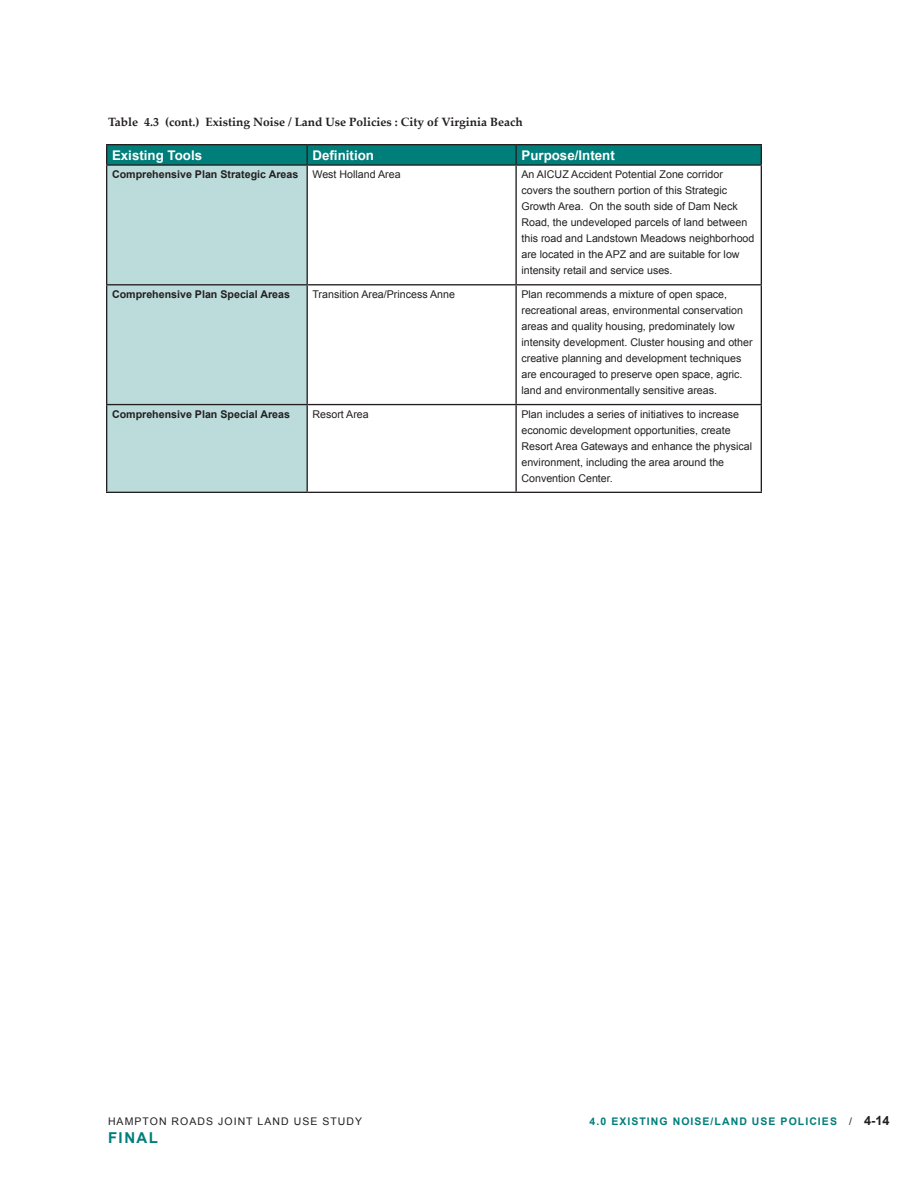
<style>
.page{position:relative;width:918px;height:1188px;background:#fff}
.page>*{position:absolute;margin:0;border:0;box-sizing:border-box;transform-origin:0 0}
.t1{font:700 15px "Arial";letter-spacing:.1em;color:#007e7a}
.t2{font:700 13.35px "Arial";color:#fff}
.t3{font:700 12px "Palatino Linotype";color:#231f20}
.t4{font:10.65px/16px "Arial";color:#231f20}
.t5{font:700 10.65px "Arial";color:#231f20}
.t6{font:700 10.5px "Arial";letter-spacing:.1em;color:#007e7a}
.t7{font:10.5px "Arial";letter-spacing:.1em;color:#231f20}
.s1{font-weight:400;color:#231f20}
.s2{font-size:12.75px;color:#231f20}
</style>
<div class="page">
<div style="left:107px;top:166px;width:200px;height:326px;background:#bcdbdb"></div>
<svg style="left:308px;top:166px;width:453px;height:326px"></svg>
<hr style="left:106px;top:144px;width:201px;height:1px;background:#231f20">
<hr style="left:307px;top:144px;width:209px;height:1px;background:#231f20">
<hr style="left:516px;top:144px;width:246px;height:1px;background:#231f20">
<div style="left:106px;top:145px;width:656px;height:19px;background:#007e7a"></div>
<hr style="left:106px;top:164px;width:201px;height:2px;background:#231f20">
<hr style="left:106px;top:166px;width:1px;height:118px;background:#231f20">
<hr style="left:307px;top:164px;width:209px;height:2px;background:#231f20">
<hr style="left:307px;top:166px;width:1px;height:118px;background:#231f20">
<hr style="left:516px;top:164px;width:246px;height:2px;background:#231f20">
<hr style="left:515px;top:166px;width:2px;height:118px;background:#231f20">
<hr style="left:761px;top:166px;width:1px;height:118px;background:#231f20">
<hr style="left:106px;top:284px;width:201px;height:1px;background:#231f20">
<hr style="left:106px;top:285px;width:1px;height:119px;background:#231f20">
<hr style="left:307px;top:284px;width:209px;height:1px;background:#231f20">
<hr style="left:307px;top:285px;width:1px;height:119px;background:#231f20">
<hr style="left:516px;top:284px;width:246px;height:1px;background:#231f20">
<hr style="left:515px;top:285px;width:2px;height:119px;background:#231f20">
<hr style="left:761px;top:285px;width:1px;height:119px;background:#231f20">
<hr style="left:106px;top:404px;width:201px;height:1px;background:#231f20">
<hr style="left:106px;top:405px;width:1px;height:87px;background:#231f20">
<hr style="left:307px;top:404px;width:209px;height:1px;background:#231f20">
<hr style="left:307px;top:405px;width:1px;height:87px;background:#231f20">
<hr style="left:516px;top:404px;width:246px;height:1px;background:#231f20">
<hr style="left:515px;top:405px;width:2px;height:87px;background:#231f20">
<hr style="left:761px;top:405px;width:1px;height:87px;background:#231f20">
<hr style="left:106px;top:492px;width:201px;height:1px;background:#231f20">
<hr style="left:307px;top:492px;width:209px;height:1px;background:#231f20">
<hr style="left:516px;top:492px;width:246px;height:1px;background:#231f20">
<p class="t3" style="left:108px;top:113px;width:416px">Table 4.3 (cont.) Existing Noise / Land Use Policies : City of Virginia Beach</p>
<p class="t2" style="left:112px;top:146px;width:92px">Existing Tools</p>
<p class="t2" style="left:313px;top:146px;width:63px">Definition</p>
<p class="t2" style="left:521px;top:146px;width:95px">Purpose/Intent</p>
<p class="t5" style="left:112px;top:167px;width:188px">Comprehensive Plan Strategic Areas</p>
<p class="t4" style="left:313px;top:166px;width:90px">West Holland Area</p>
<p class="t4" style="left:521px;top:166px;width:235px">An AICUZ Accident Potential Zone corridor covers the southern portion of this Strategic Growth Area. On the south side of Dam Neck Road, the undeveloped parcels of land between this road and Landstown Meadows neighborhood are located in the APZ and are suitable for low intensity retail and service uses.</p>
<p class="t5" style="left:112px;top:287px;width:180px">Comprehensive Plan Special Areas</p>
<p class="t4" style="left:313px;top:286px;width:144px">Transition Area/Princess Anne</p>
<p class="t4" style="left:521px;top:286px;width:233px">Plan recommends a mixture of open space, recreational areas, environmental conservation areas and quality housing, predominately low intensity development. Cluster housing and other creative planning and development techniques are encouraged to preserve open space, agric. land and environmentally sensitive areas.</p>
<p class="t5" style="left:112px;top:407px;width:180px">Comprehensive Plan Special Areas</p>
<p class="t4" style="left:313px;top:406px;width:58px">Resort Area</p>
<p class="t4" style="left:521px;top:406px;width:232px">Plan includes a series of initiatives to increase economic development opportunities, create Resort Area Gateways and enhance the physical environment, including the area around the Convention Center.</p>
<p class="t7" style="left:108px;top:1114px;width:256px">HAMPTON ROADS JOINT LAND USE STUDY</p>
<h1 class="t1" style="left:108px;top:1128px;width:52px">FINAL</h1>
<p class="t6" style="left:590px;top:1114px;width:301px">4.0 EXISTING NOISE/LAND USE POLICIES <span class="s1">/</span> <span class="s2">4-14</span></p>
</div>
